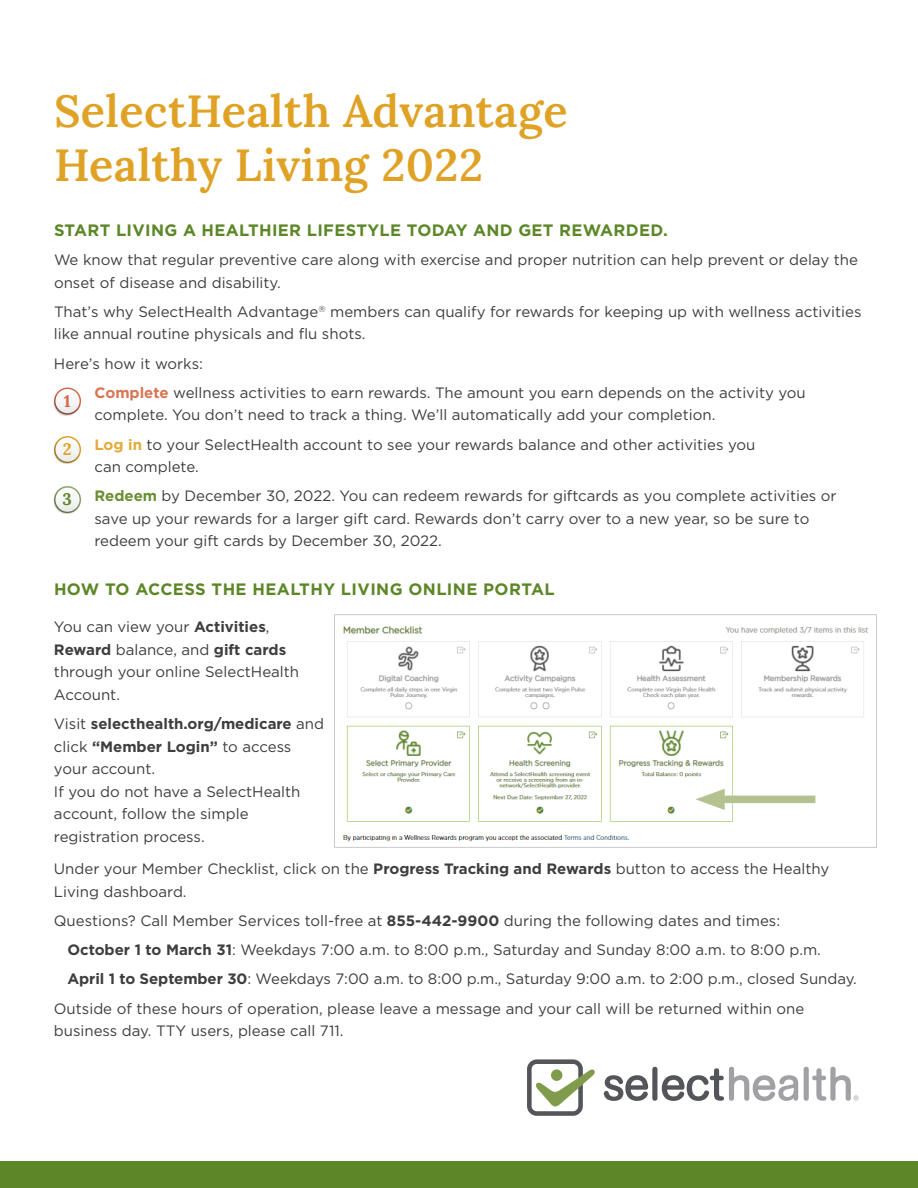
<style>
.page{position:relative;width:918px;height:1188px;background:#fff}
.page>*{position:absolute;margin:0;border:0;box-sizing:border-box;transform-origin:0 0}
.t1{font:600 45px/54px "Lora";letter-spacing:.01em;color:#dfa224}
.t2{font:700 16.8px "Lora";color:#d56844}
.t3{font:700 16.8px "Lora";color:#dfa224}
.t4{font:700 16.8px "Lora";color:#5c8727}
.t5{font:700 16.5px "Gotham";letter-spacing:.02em;color:#5c8727}
.t6{font:15px/22.5px "Gotham";color:#3e3e3f}
.s1{font-weight:700;color:#d87552}
.s2{font-weight:700;color:#e3aa39}
.s3{font-weight:700;color:#698f34}
.s4{font-weight:700}
</style>
<div class="page">
<svg style="left:527px;top:1059px;width:68px;height:57px"></svg>
<svg style="left:604px;top:1075px;width:44px;height:26px"></svg>
<div style="left:652px;top:1067px;width:5px;height:34px;background:#54555a;border-radius:3px"></div>
<div style="left:804px;top:1067px;width:5px;height:34px;background:#a1a1a5;border-radius:3px"></div>
<svg style="left:662px;top:1067px;width:136px;height:34px"></svg>
<svg style="left:812px;top:1067px;width:46px;height:34px"></svg>
<div style="left:0;top:1161px;width:918px;height:27px;background:#5c8727"></div>
<svg style="left:54px;top:388px;width:27px;height:27px"></svg>
<div style="left:53px;top:389px;width:27px;height:27px;background:#231f20;opacity:.4"></div>
<svg style="left:55px;top:389px;width:25px;height:24px"></svg>
<svg style="left:54px;top:436px;width:27px;height:27px"></svg>
<div style="left:53px;top:437px;width:27px;height:27px;background:#231f20;opacity:.4"></div>
<svg style="left:55px;top:438px;width:25px;height:24px"></svg>
<svg style="left:54px;top:486px;width:27px;height:27px"></svg>
<div style="left:53px;top:487px;width:27px;height:27px;background:#231f20;opacity:.4"></div>
<svg style="left:55px;top:488px;width:25px;height:24px"></svg>
<img style="left:334px;top:614px;width:543px;height:234px">
<div style="left:712px;top:796px;width:100px;height:7px;background:#b4c291"></div>
<svg style="left:696px;top:789px;width:29px;height:21px"></svg>
<h1 class="t1" style="left:54px;top:81px;width:515px">SelectHealth Advantage<br>Healthy Living 2022</h1>
<p class="t5" style="left:54px;top:221px;width:615px">START LIVING A HEALTHIER LIFESTYLE TODAY AND GET REWARDED.</p>
<p class="t6" style="left:54px;top:248px;width:805px">We know that regular preventive care along with exercise and proper nutrition can help prevent or delay the onset of disease and disability.</p>
<p class="t6" style="left:54px;top:300px;width:809px">That’s why SelectHealth Advantage<sup>®</sup> members can qualify for rewards for keeping up with wellness activities like annual routine physicals and flu shots.</p>
<p class="t6" style="left:94px;top:349px;width:713px;line-height:29.2px;text-indent:-40px">Here’s how it works:<br><span class="s1">Complete</span> wellness activities to earn rewards. The amount you earn depends on the activity you</p>
<p class="t6" style="left:94px;top:400px;width:662px;line-height:29.2px">complete. You don’t need to track a thing. We’ll automatically add your completion.<br><span class="s2">Log in</span> to your SelectHealth account to see your rewards balance and other activities you</p>
<p class="t6" style="left:94px;top:452px;width:744px;line-height:29.2px">can complete.<br><span class="s3">Redeem</span> by December 30, 2022. You can redeem rewards for giftcards as you complete activities or</p>
<p class="t6" style="left:94px;top:507px;width:716px">save up your rewards for a larger gift card. Rewards don’t carry over to a new year, so be sure to redeem your gift cards by December 30, 2022.</p>
<p class="t2" style="left:64px;top:388px;width:8px">1</p>
<p class="t3" style="left:63px;top:437px;width:10px">2</p>
<p class="t4" style="left:63px;top:487px;width:11px">3</p>
<p class="t5" style="left:54px;top:580px;width:502px">HOW TO ACCESS THE HEALTHY LIVING ONLINE PORTAL</p>
<p class="t6" style="left:54px;top:616px;width:247px">You can view your <span class="s4">Activities</span>,<br><span class="s4">Reward</span> balance, and <span class="s4">gift cards </span>through your online SelectHealth<br>Account.</p>
<p class="t6" style="left:54px;top:712px;width:272px">Visit <span class="s4">selecthealth.org/medicare</span> and click <span class="s4">“Member Login”</span> to access your account.<br>If you do not have a SelectHealth account, follow the simple registration process.</p>
<p class="t6" style="left:54px;top:857px;width:777px">Under your Member Checklist, click on the <span class="s4">Progress Tracking and Rewards</span> button to access the Healthy<br>Living dashboard.</p>
<p class="t6" style="left:54px;top:909px;width:728px">Questions? Call Member Services toll-free at <span class="s4">855-442-9900</span> during the following dates and times:</p>
<p class="t6" style="left:67px;top:938px;width:755px"><span class="s4">October 1 to March 31</span>: Weekdays 7:00 a.m. to 8:00 p.m., Saturday and Sunday 8:00 a.m. to 8:00 p.m.</p>
<p class="t6" style="left:67px;top:968px;width:791px"><span class="s4">April 1 to September 30</span>: Weekdays 7:00 a.m. to 8:00 p.m., Saturday 9:00 a.m. to 2:00 p.m., closed Sunday.</p>
<p class="t6" style="left:54px;top:997px;width:752px">Outside of these hours of operation, please leave a message and your call will be returned within one</p>
<p class="t6" style="left:54px;top:1019px;width:291px">business day. TTY users, please call 711.</p>
</div>
